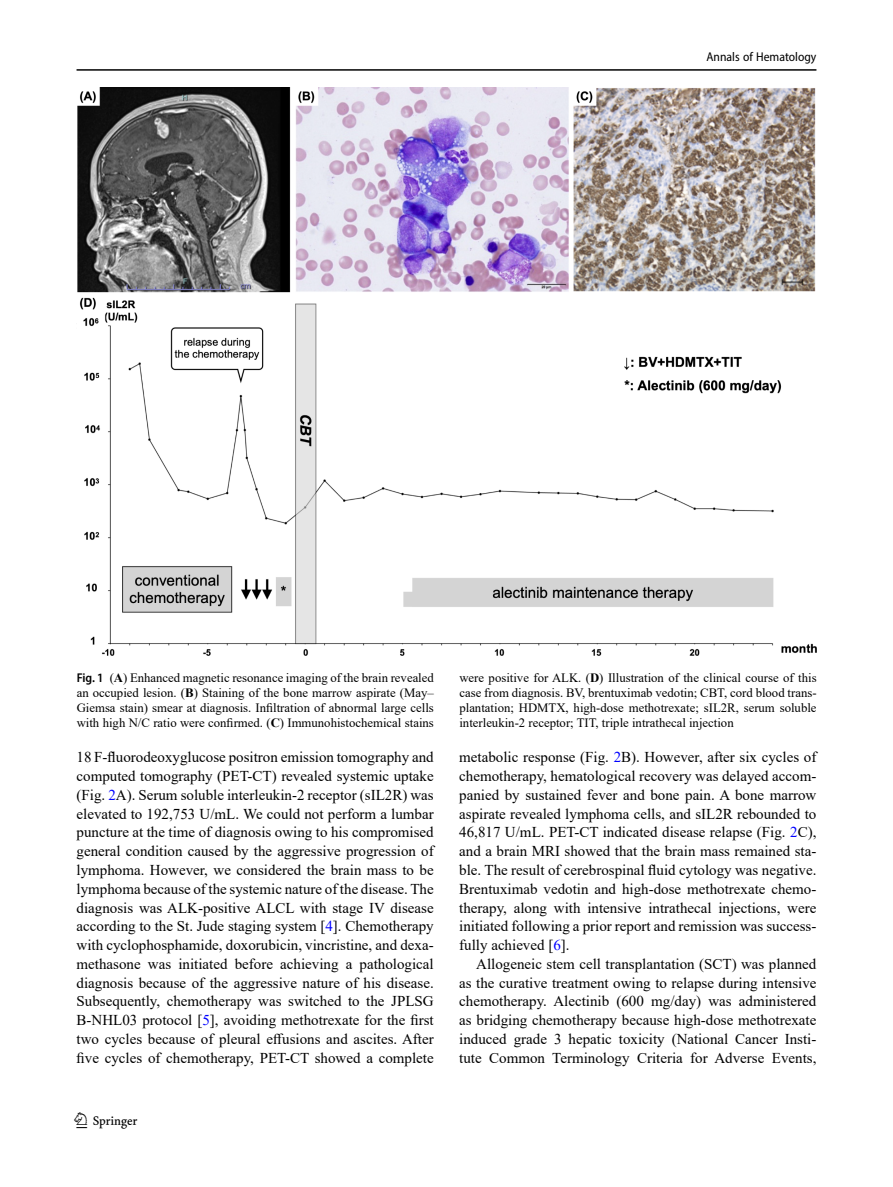
<style>
.page{position:relative;width:893px;height:1187px;background:#fff}
.page>*{position:absolute;margin:0;border:0;box-sizing:border-box;transform-origin:0 0}
.t1{font:22.5px "Springnew";color:#000}
.Body_Text{font:15px/18.8px "Times New Roman";color:#000;text-align:justify}
.Body_Text_Indent{font:15px/18.8px "Times New Roman";color:#000;text-align:justify}
.Figure_Caption{font:12.75px/15px "Times New Roman";color:#000;text-align:justify}
.t2{font:semi-condensed 12.75px "Myriad Pro";color:#000}
.s1{font-family:"Myriad Pro";font-weight:600;font-stretch:semi-condensed}
.s2{font-weight:700}
.s3{color:#00f}
</style>
<div class="page">
<hr style="left:77px;top:69px;width:739px;height:2px;background:#000">
<img style="left:77px;top:87px;width:740px;height:568px">
<p class="t2" style="left:706px;top:49px;width:111px">Annals of Hematology</p>
<p class="Figure_Caption" style="left:77px;top:670px;width:359px"><span class="s1">Fig. 1</span> (<span class="s2">A</span>) Enhanced magnetic resonance imaging of the brain revealed an occupied lesion. (<span class="s2">B</span>) Staining of the bone marrow aspirate (May– Giemsa stain) smear at diagnosis. Infiltration of abnormal large cells with high N/C ratio were confirmed. (<span class="s2">C</span>) Immunohistochemical stains</p>
<p class="Figure_Caption" style="left:459px;top:670px;width:359px">were positive for ALK. (<span class="s2">D</span>) Illustration of the clinical course of this case from diagnosis. BV, brentuximab vedotin; CBT, cord blood trans&shy;plantation; HDMTX, high-dose methotrexate; sIL2R, serum soluble interleukin-2 receptor; TIT, triple intrathecal injection</p>
<p class="Body_Text" style="left:77px;top:747px;width:359px">18 F-fluorodeoxyglucose positron emission tomography and computed tomography (PET-CT) revealed systemic uptake (Fig. <span class="s3">2</span>A). Serum soluble interleukin-2 receptor (sIL2R) was elevated to 192,753 U/mL. We could not perform a lumbar puncture at the time of diagnosis owing to his compromised general condition caused by the aggressive progression of lymphoma. However, we considered the brain mass to be lymphoma because of the systemic nature of the disease. The diagnosis was ALK-positive ALCL with stage IV disease according to the St. Jude staging system [<span class="s3">4</span>]. Chemotherapy with cyclophosphamide, doxorubicin, vincristine, and dexa&shy;methasone was initiated before achieving a pathological diagnosis because of the aggressive nature of his disease.<br>Subsequently, chemotherapy was switched to the JPLSG B-NHL03 protocol [<span class="s3">5</span>], avoiding methotrexate for the first two cycles because of pleural effusions and ascites. After five cycles of chemotherapy, PET-CT showed a complete</p>
<p class="Body_Text" style="left:459px;top:747px;width:359px">metabolic response (Fig. <span class="s3">2</span>B). However, after six cycles of chemotherapy, hematological recovery was delayed accom&shy;panied by sustained fever and bone pain. A bone marrow aspirate revealed lymphoma cells, and sIL2R rebounded to 46,817 U/mL. PET-CT indicated disease relapse (Fig. <span class="s3">2</span>C), and a brain MRI showed that the brain mass remained sta&shy;ble. The result of cerebrospinal fluid cytology was negative.<br>Brentuximab vedotin and high-dose methotrexate chemo&shy;therapy, along with intensive intrathecal injections, were initiated following a prior report and remission was success&shy;fully achieved [<span class="s3">6</span>].</p>
<p class="Body_Text_Indent" style="left:459px;top:953px;width:359px;text-indent:17px">Allogeneic stem cell transplantation (SCT) was planned as the curative treatment owing to relapse during intensive chemotherapy. Alectinib (600 mg/day) was administered as bridging chemotherapy because high-dose methotrexate induced grade 3 hepatic toxicity (National Cancer Insti&shy;tute Common Terminology Criteria for Adverse Events,</p>
<h1 class="t1" style="left:77px;top:1107px;width:63px">1 3</h1>
</div>
